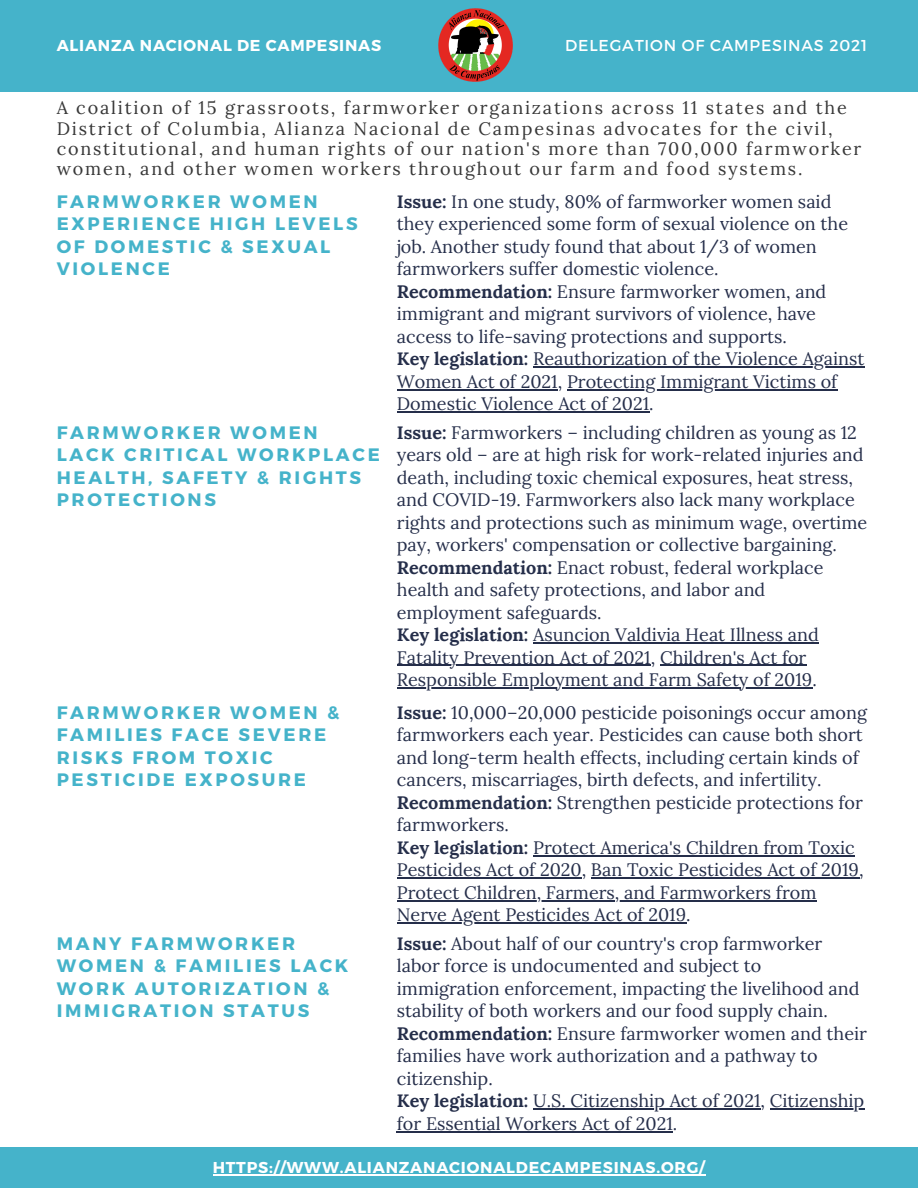
<style>
.page{position:relative;width:918px;height:1188px;background:#fff}
.page>*{position:absolute;margin:0;border:0;box-sizing:border-box;transform-origin:0 0}
.t1{font:18px/22.5px "Lora";color:#252e4a}
.t2{font:18px/20.2px "Lora";letter-spacing:.1em;color:#373737}
.t3{font:700 18px/22.5px "Montserrat";letter-spacing:.15em;color:#45b3ca}
.t4{font:700 15.75px "Montserrat";letter-spacing:.05em;color:#fff}
.t5{font:15.75px "Montserrat";letter-spacing:.05em;color:#fff}
.s1{font-weight:700}
</style>
<div class="page">
<div style="left:0;top:0;width:918px;height:92px;background:#45b3ca"></div>
<div style="left:0;top:1147px;width:918px;height:41px;background:#45b3ca"></div>
<img style="left:438px;top:8px;width:75px;height:74px">
<hr style="left:533px;top:367px;width:331px;height:1px;background:#252e4a">
<hr style="left:397px;top:389px;width:161px;height:1px;background:#252e4a">
<hr style="left:567px;top:389px;width:270px;height:1px;background:#252e4a">
<hr style="left:397px;top:412px;width:252px;height:1px;background:#252e4a">
<hr style="left:533px;top:642px;width:286px;height:2px;background:#252e4a">
<hr style="left:397px;top:665px;width:254px;height:1px;background:#252e4a">
<hr style="left:660px;top:665px;width:146px;height:1px;background:#252e4a">
<hr style="left:397px;top:687px;width:415px;height:1px;background:#252e4a">
<hr style="left:533px;top:855px;width:322px;height:1px;background:#252e4a">
<hr style="left:397px;top:878px;width:185px;height:1px;background:#252e4a">
<hr style="left:591px;top:878px;width:268px;height:1px;background:#252e4a">
<hr style="left:397px;top:900px;width:419px;height:1px;background:#252e4a">
<hr style="left:397px;top:923px;width:289px;height:1px;background:#252e4a">
<hr style="left:533px;top:1108px;width:228px;height:2px;background:#252e4a">
<hr style="left:770px;top:1108px;width:94px;height:2px;background:#252e4a">
<hr style="left:397px;top:1131px;width:276px;height:1px;background:#252e4a">
<hr style="left:213px;top:1174px;width:493px;height:1px;background:#fff">
<p class="t4" style="left:57px;top:35px;width:326px">ALIANZA NACIONAL DE CAMPESINAS</p>
<p class="t5" style="left:565px;top:35px;width:303px">DELEGATION OF CAMPESINAS 2021</p>
<p class="t2" style="left:57px;top:98px;width:806px">A coalition of 15 grassroots, farmworker organizations across 11 states and the District of Columbia, Alianza Nacional de Campesinas advocates for the civil, constitutional, and human rights of our nation's more than 700,000 farmworker women, and other women workers throughout our farm and food systems.</p>
<p class="t3" style="left:57px;top:189px;width:302px">FARMWORKER WOMEN<br>EXPERIENCE HIGH LEVELS<br>OF DOMESTIC &amp; SEXUAL<br>VIOLENCE</p>
<p class="t1" style="left:397px;top:190px;width:453px"><span class="s1">Issue:</span> In one study, 80% of farmworker women said they experienced some form of sexual violence on the job. Another study found that about 1/3 of women farmworkers suffer domestic violence.</p>
<p class="t1" style="left:397px;top:280px;width:431px"><span class="s1">Recommendation:</span> Ensure farmworker women, and immigrant and migrant survivors of violence, have access to life-saving protections and supports.</p>
<p class="t1" style="left:397px;top:348px;width:469px"><span class="s1">Key legislation:</span> Reauthorization of the Violence Against<br>Women Act of 2021, Protecting Immigrant Victims of<br>Domestic Violence Act of 2021.</p>
<p class="t3" style="left:57px;top:420px;width:325px">FARMWORKER WOMEN<br>LACK CRITICAL WORKPLACE<br>HEALTH, SAFETY &amp; RIGHTS<br>PROTECTIONS</p>
<p class="t1" style="left:397px;top:421px;width:472px"><span class="s1">Issue:</span> Farmworkers – including children as young as 12 years old – are at high risk for work-related injuries and death, including toxic chemical exposures, heat stress, and COVID-19. Farmworkers also lack many workplace rights and protections such as minimum wage, overtime pay, workers' compensation or collective bargaining.</p>
<p class="t1" style="left:397px;top:556px;width:428px"><span class="s1">Recommendation:</span> Enact robust, federal workplace health and safety protections, and labor and employment safeguards.</p>
<p class="t1" style="left:397px;top:623px;width:423px"><span class="s1">Key legislation:</span> Asuncion Valdivia Heat Illness and<br>Fatality Prevention Act of 2021, Children's Act for<br>Responsible Employment and Farm Safety of 2019.</p>
<p class="t3" style="left:57px;top:700px;width:284px">FARMWORKER WOMEN &amp;<br>FAMILIES FACE SEVERE<br>RISKS FROM TOXIC<br>PESTICIDE EXPOSURE</p>
<p class="t1" style="left:397px;top:701px;width:472px"><span class="s1">Issue:</span> 10,000–20,000 pesticide poisonings occur among farmworkers each year. Pesticides can cause both short and long-term health effects, including certain kinds of cancers, miscarriages, birth defects, and infertility.</p>
<p class="t1" style="left:397px;top:791px;width:467px"><span class="s1">Recommendation:</span> Strengthen pesticide protections for farmworkers.</p>
<p class="t1" style="left:397px;top:836px;width:468px"><span class="s1">Key legislation:</span> Protect America's Children from Toxic Pesticides Act of 2020, Ban Toxic Pesticides Act of 2019, Protect Children, Farmers, and Farmworkers from Nerve Agent Pesticides Act of 2019.</p>
<p class="t3" style="left:57px;top:931px;width:293px">MANY FARMWORKER<br>WOMEN &amp; FAMILIES LACK<br>WORK AUTORIZATION &amp;<br>IMMIGRATION STATUS</p>
<p class="t1" style="left:397px;top:932px;width:464px"><span class="s1">Issue:</span> About half of our country's crop farmworker labor force is undocumented and subject to immigration enforcement, impacting the livelihood and stability of both workers and our food supply chain.</p>
<p class="t1" style="left:397px;top:1022px;width:472px"><span class="s1">Recommendation:</span> Ensure farmworker women and their families have work authorization and a pathway to citizenship.</p>
<p class="t1" style="left:397px;top:1089px;width:469px"><span class="s1">Key legislation:</span> U.S. Citizenship Act of 2021, Citizenship for Essential Workers Act of 2021.</p>
<p class="t4" style="left:213px;top:1157px;width:494px">HTTPS://WWW.ALIANZANACIONALDECAMPESINAS.ORG/</p>
</div>
